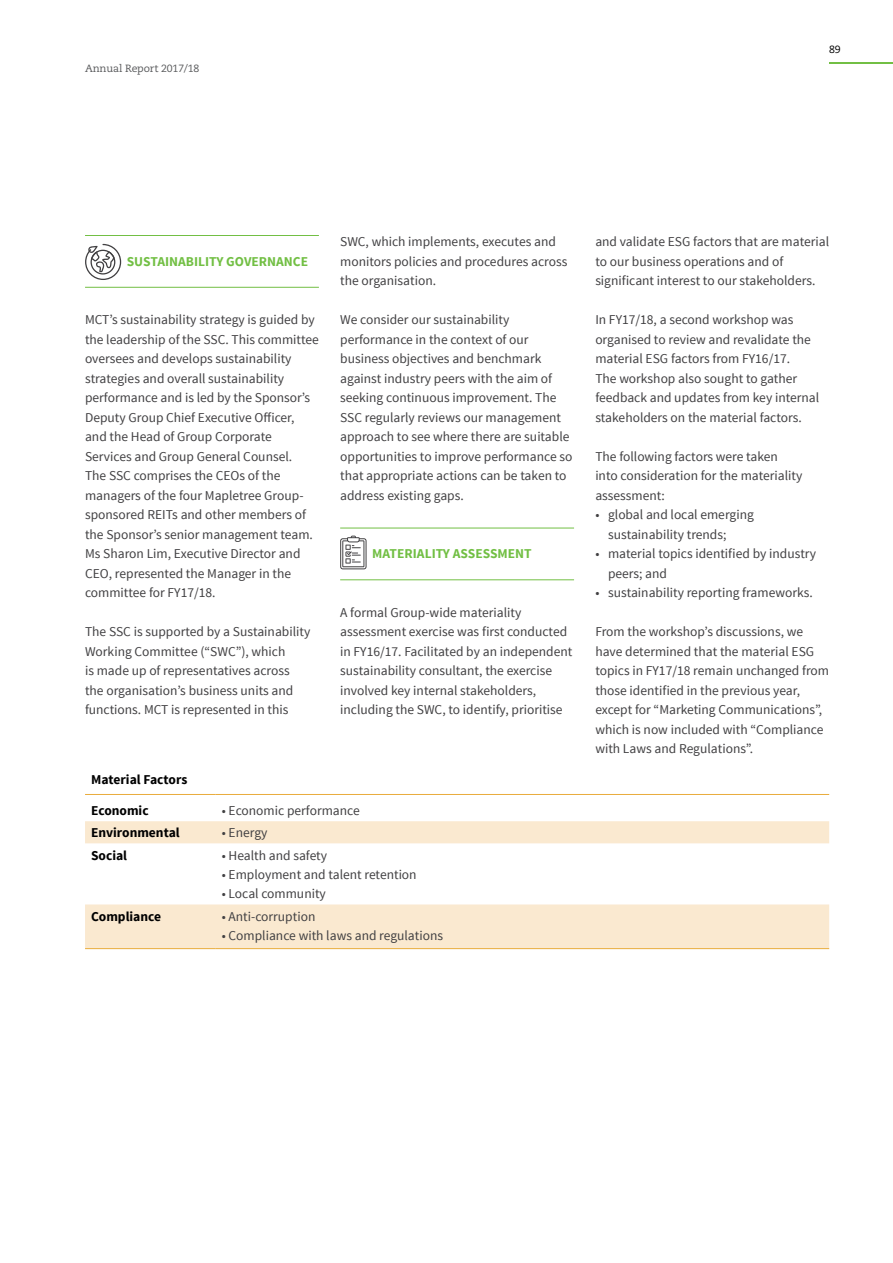
<style>
.page{position:relative;width:893px;height:1263px;background:#fff}
.page>*{position:absolute;margin:0;border:0;box-sizing:border-box;transform-origin:0 0}
.t1{font:13.5px/19.5px "Source Sans Pro";color:#414042}
.t2{font:700 13.5px "Source Sans Pro";color:#000}
.t3{font:700 13.5px "Source Sans Pro";color:#72bf44}
.t4{font:10.5px "Caecilia LT Std";letter-spacing:-.01em;color:#58595b}
.t5{font:10.5px "Caecilia LT Std";color:#000}
</style>
<div class="page">
<hr style="left:85px;top:235px;width:234px;height:1px;background:#72bf44">
<hr style="left:85px;top:287px;width:234px;height:1px;background:#72bf44">
<svg style="left:85px;top:244px;width:36px;height:36px"></svg>
<hr style="left:340px;top:528px;width:234px;height:1px;background:#72bf44">
<hr style="left:340px;top:579px;width:234px;height:1px;background:#72bf44">
<svg style="left:340px;top:536px;width:27px;height:33px"></svg>
<svg style="left:85px;top:821px;width:744px;height:127px;fill:#fae9d0"></svg>
<hr style="left:85px;top:794px;width:131px;height:1px;background:#e9ac3c">
<hr style="left:216px;top:794px;width:613px;height:1px;background:#e9ac3c">
<hr style="left:85px;top:948px;width:131px;height:1px;background:#e9ac3c">
<hr style="left:216px;top:948px;width:613px;height:1px;background:#e9ac3c">
<hr style="left:829px;top:62px;width:64px;height:2px;background:#72bf44">
<p class="t4" style="left:85px;top:62px;width:116px">Annual Report 2017/18</p>
<p class="t5" style="left:829px;top:43px;width:13px">89</p>
<p class="t3" style="left:127px;top:252px;width:183px">SUSTAINABILITY GOVERNANCE</p>
<p class="t1" style="left:85px;top:310px;width:235px">MCT’s sustainability strategy is guided by the leadership of the SSC. This committee oversees and develops sustainability strategies and overall sustainability performance and is led by the Sponsor’s Deputy Group Chief Executive Officer, and the Head of Group Corporate Services and Group General Counsel.<br>The SSC comprises the CEOs of the managers of the four Mapletree Group&shy;sponsored REITs and other members of the Sponsor’s senior management team.<br>Ms Sharon Lim, Executive Director and CEO, represented the Manager in the committee for FY17/18.</p>
<p class="t1" style="left:85px;top:622px;width:227px">The SSC is supported by a Sustainability Working Committee (“SWC”), which<br>is made up of representatives across the organisation’s business units and functions. MCT is represented in this</p>
<p class="t1" style="left:340px;top:232px;width:229px">SWC, which implements, executes and monitors policies and procedures across the organisation.</p>
<p class="t1" style="left:340px;top:310px;width:234px">We consider our sustainability performance in the context of our business objectives and benchmark against industry peers with the aim of seeking continuous improvement. The SSC regularly reviews our management approach to see where there are suitable opportunities to improve performance so that appropriate actions can be taken to address existing gaps.</p>
<p class="t3" style="left:372px;top:545px;width:161px">MATERIALITY ASSESSMENT</p>
<p class="t1" style="left:340px;top:603px;width:234px">A formal Group-wide materiality assessment exercise was first conducted in FY16/17. Facilitated by an independent sustainability consultant, the exercise involved key internal stakeholders, including the SWC, to identify, prioritise</p>
<p class="t2" style="left:91px;top:771px;width:98px">Material Factors</p>
<p class="t2" style="left:91px;top:802px;width:59px">Economic</p>
<p class="t1" style="left:222px;top:801px;width:139px">• Economic performance</p>
<p class="t2" style="left:91px;top:824px;width:90px">Environmental</p>
<p class="t1" style="left:222px;top:823px;width:47px">• Energy</p>
<p class="t2" style="left:91px;top:846px;width:38px">Social</p>
<p class="t1" style="left:222px;top:845px;width:107px">• Health and safety</p>
<p class="t1" style="left:222px;top:865px;width:196px">• Employment and talent retention</p>
<p class="t1" style="left:222px;top:884px;width:106px">• Local community</p>
<p class="t2" style="left:91px;top:907px;width:72px">Compliance</p>
<p class="t1" style="left:222px;top:907px;width:95px">• Anti-corruption</p>
<p class="t1" style="left:222px;top:926px;width:223px">• Compliance with laws and regulations</p>
<p class="t1" style="left:595px;top:232px;width:235px">and validate ESG factors that are material to our business operations and of significant interest to our stakeholders.</p>
<p class="t1" style="left:595px;top:310px;width:225px">In FY17/18, a second workshop was organised to review and revalidate the material ESG factors from FY16/17.<br>The workshop also sought to gather feedback and updates from key internal stakeholders on the material factors.</p>
<p class="t1" style="left:595px;top:447px;width:209px">The following factors were taken into consideration for the materiality assessment:</p>
<p class="t1" style="left:608px;top:505px;width:147px;text-indent:-13px">• global and local emerging sustainability trends;</p>
<p class="t1" style="left:608px;top:544px;width:210px;text-indent:-13px">• material topics identified by industry peers; and</p>
<p class="t1" style="left:595px;top:583px;width:219px">• sustainability reporting frameworks.</p>
<p class="t1" style="left:595px;top:622px;width:235px">From the workshop’s discussions, we have determined that the material ESG topics in FY17/18 remain unchanged from those identified in the previous year, except for “Marketing Communications”, which is now included with “Compliance with Laws and Regulations”.</p>
</div>
